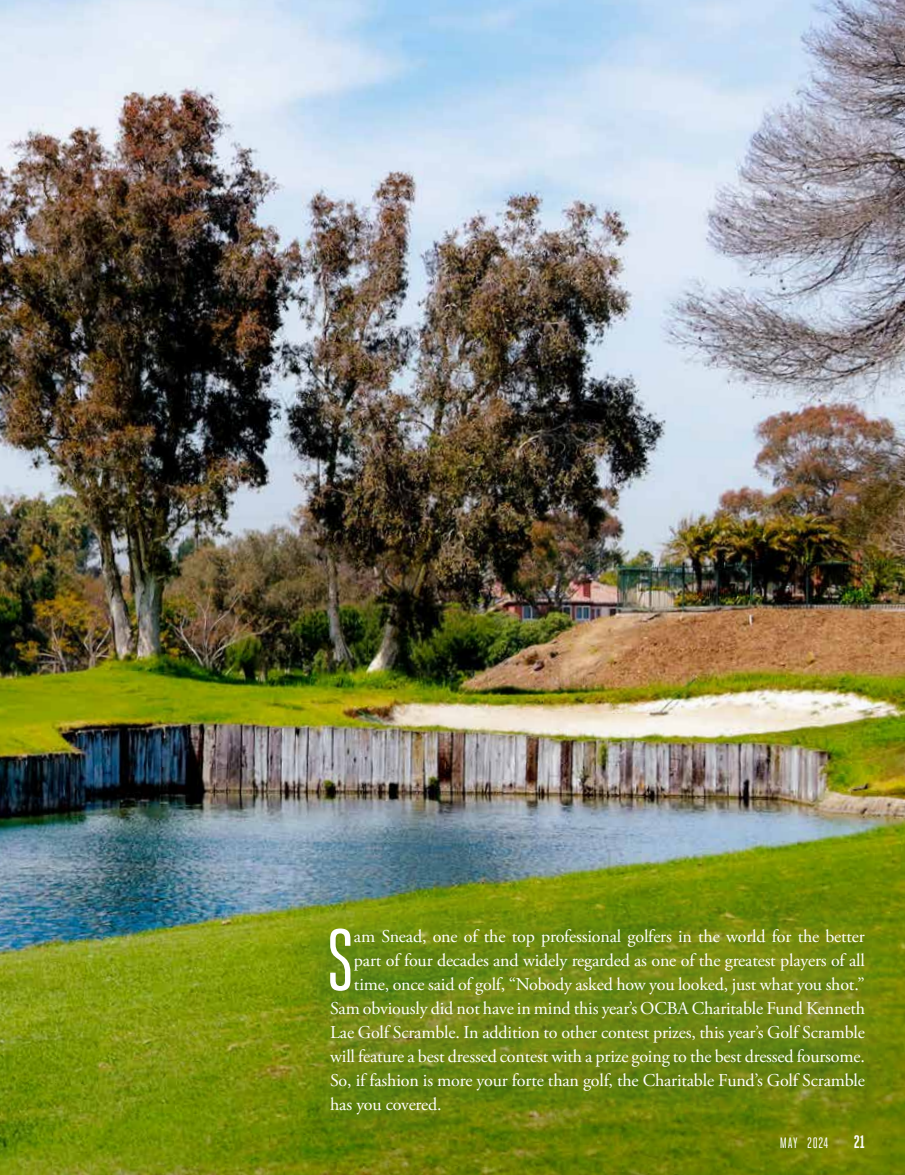
<style>
.page{position:relative;width:905px;height:1175px;background:#fff}
.page>*{position:absolute;margin:0;border:0;box-sizing:border-box;transform-origin:0 0}
.t1{font:86.55px "Heroic Condensed";color:#fff}
.t2{font:18px "Adobe Garamond Pro";letter-spacing:-.01em;color:#fff}
.t3{font:700 18px "Heroic Condensed";color:#fff}
.t4{font:15px "Heroic Condensed";letter-spacing:.04em;color:#fff}
</style>
<div class="page">
<img style="left:0;top:0;width:904px;height:854px">
<img style="left:0;top:854px;width:904px;height:320px">
<div style="left:279px;top:879px;width:625px;height:283px;background:#3e7e65;opacity:.75"></div>
<h1 class="t1" style="left:326px;top:913px;width:30px">S</h1>
<p class="t2" style="left:354px;top:925px;width:512px">am Snead, one of the top professional golfers in the world for the better</p>
<p class="t2" style="left:354px;top:949px;width:512px">part of four decades and widely regarded as one of the greatest players of all</p>
<p class="t2" style="left:354px;top:973px;width:512px">time, once said of golf, “Nobody asked how you looked, just what you shot.”</p>
<p class="t2" style="left:330px;top:997px;width:536px">Sam obviously did not have in mind this year’s OCBA Charitable Fund Kenneth</p>
<p class="t2" style="left:330px;top:1021px;width:536px">Lae Golf Scramble. In addition to other contest prizes, this year’s Golf Scramble</p>
<p class="t2" style="left:330px;top:1045px;width:536px">will feature a best dressed contest with a prize going to the best dressed foursome.</p>
<p class="t2" style="left:330px;top:1069px;width:536px">So, if fashion is more your forte than golf, the Charitable Fund’s Golf Scramble</p>
<p class="t2" style="left:330px;top:1093px;width:113px">has you covered.</p>
<p class="t4" style="left:780px;top:1134px;width:50px">MAY 2024</p>
<p class="t3" style="left:853px;top:1131px;width:13px">21</p>
</div>
